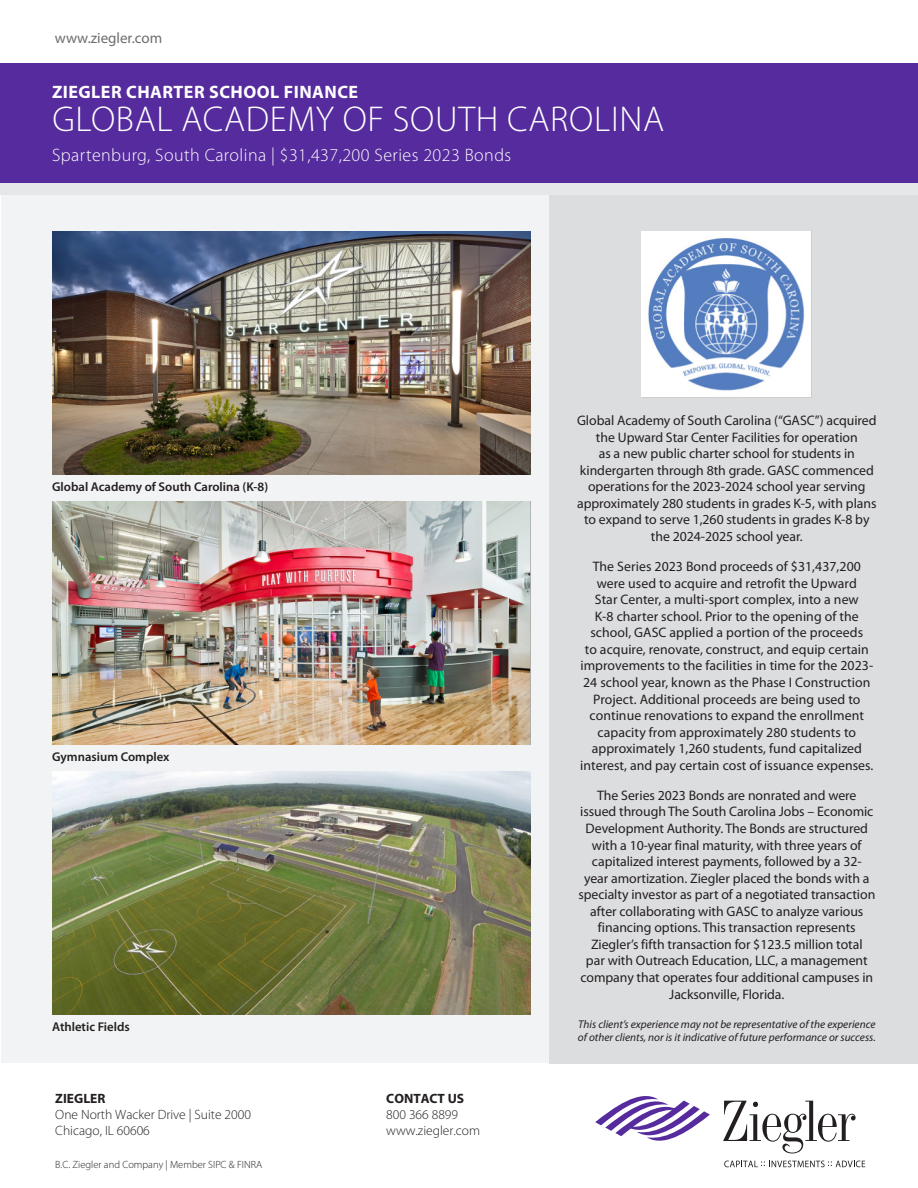
<style>
.page{position:relative;width:918px;height:1188px;background:#fff}
.page>*{position:absolute;margin:0;border:0;box-sizing:border-box;transform-origin:0 0}
.t1{font:300 36px "Myriad Pro";letter-spacing:.02em;color:#fff}
.t2{font:300 18px "Myriad Pro";letter-spacing:.025em;color:#fff}
.t3{font:700 18px "Myriad Pro";letter-spacing:.025em;color:#fff}
.t4{font:15px "Myriad Pro";color:#6c6d70}
.t5{font:13.8px/16.5px "Myriad Pro";letter-spacing:-.005em;color:#231f20;text-align:center}
.t6{font:300 13.5px/16.2px "Myriad Pro";color:#231f20}
.t7{font:600 12.75px "Myriad Pro";color:#231f20}
.t8{font:italic 11.25px/13.5px "Myriad Pro";color:#231f20}
.t9{font:300 10.5px "Myriad Pro";color:#231f20}
.s1{font-weight:700}
</style>
<div class="page">
<div style="left:1px;top:195px;width:917px;height:868px;background:#f2f3f4"></div>
<div style="left:0;top:63px;width:918px;height:120px;background:#552b9d"></div>
<svg style="left:724px;top:1161px;width:141px;height:6px"></svg>
<svg style="left:723px;top:1101px;width:133px;height:52px"></svg>
<svg style="left:595px;top:1096px;width:115px;height:45px"></svg>
<div style="left:549px;top:192px;width:369px;height:871px;background:#dcdddf"></div>
<div style="left:0;top:183px;width:918px;height:12px;background:#e6e7e9"></div>
<img style="left:641px;top:231px;width:171px;height:167px">
<img style="left:52px;top:231px;width:479px;height:243px">
<img style="left:52px;top:501px;width:479px;height:243px">
<img style="left:52px;top:771px;width:479px;height:243px">
<p class="t4" style="left:55px;top:29px;width:109px">www.ziegler.com</p>
<p class="t3" style="left:52px;top:81px;width:308px">ZIEGLER CHARTER SCHOOL FINANCE</p>
<p class="t1" style="left:52px;top:98px;width:613px">GLOBAL ACADEMY OF SOUTH CAROLINA</p>
<p class="t2" style="left:52px;top:145px;width:461px">Spartenburg, South Carolina | $31,437,200 Series 2023 Bonds</p>
<p class="t7" style="left:52px;top:478px;width:218px">Global Academy of South Carolina (K-8)</p>
<p class="t7" style="left:52px;top:748px;width:119px">Gymnasium Complex</p>
<p class="t7" style="left:52px;top:1019px;width:79px">Athletic Fields</p>
<p class="t6" style="left:55px;top:1090px;width:197px"><span class="s1">ZIEGLER<br></span>One North Wacker Drive | Suite 2000<br>Chicago, IL 60606</p>
<p class="t9" style="left:55px;top:1158px;width:209px">B.C. Ziegler and Company | Member SIPC &amp; FINRA</p>
<p class="t6" style="left:386px;top:1090px;width:95px"><span class="s1">CONTACT US<br></span>800 366 8899 www.ziegler.com</p>
<p class="t5" style="left:577px;top:412px;width:301px">Global Academy of South Carolina (“GASC”) acquired the Upward Star Center Facilities for operation<br>as a new public charter school for students in kindergarten through 8th grade. GASC commenced operations for the 2023-2024 school year serving approximately 280 students in grades K-5, with plans to expand to serve 1,260 students in grades K-8 by the 2024-2025 school year.</p>
<p class="t5" style="left:580px;top:558px;width:295px">The Series 2023 Bond proceeds of $31,437,200 were used to acquire and retrofit the Upward<br>Star Center, a multi-sport complex, into a new<br>K-8 charter school. Prior to the opening of the school, GASC applied a portion of the proceeds<br>to acquire, renovate, construct, and equip certain improvements to the facilities in time for the 2023- 24 school year, known as the Phase I Construction Project. Additional proceeds are being used to continue renovations to expand the enrollment capacity from approximately 280 students to approximately 1,260 students, fund capitalized interest, and pay certain cost of issuance expenses.</p>
<p class="t5" style="left:578px;top:787px;width:299px">The Series 2023 Bonds are nonrated and were issued through The South Carolina Jobs – Economic Development Authority. The Bonds are structured with a 10-year final maturity, with three years of capitalized interest payments, followed by a 32- year amortization. Ziegler placed the bonds with a specialty investor as part of a negotiated transaction after collaborating with GASC to analyze various financing options. This transaction represents Ziegler’s fifth transaction for $123.5 million total<br>par with Outreach Education, LLC, a management company that operates four additional campuses in Jacksonville, Florida.</p>
<p class="t8" style="left:578px;top:1017px;width:299px">This client’s experience may not be representative of the experience of other clients, nor is it indicative of future performance or success.</p>
</div>
